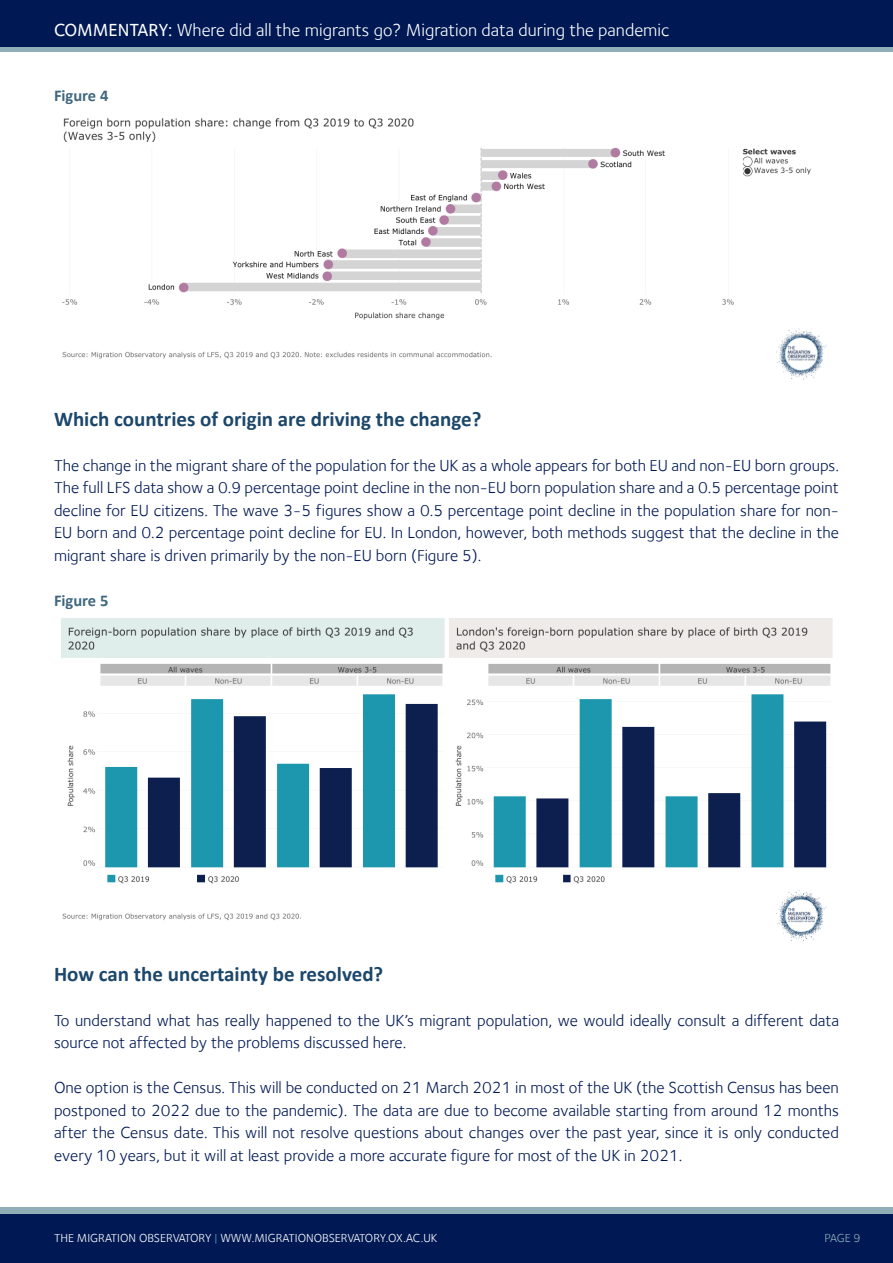
<style>
.page{position:relative;width:893px;height:1263px;background:#fff}
.page>*{position:absolute;margin:0;border:0;box-sizing:border-box;transform-origin:0 0}
.t1{font:700 21px "Calibri";color:#1c476b}
.t2{font:18px "Foundry Sterling";color:#fff}
.Body{font:16.5px/22.5px "Foundry Sterling";color:#001954;text-align:justify}
.Figure_Title{font:700 16.5px "Calibri";color:#40687e}
.t3{font:12px "Foundry Sterling";color:#fff}
.t4{font:12px "Foundry Sterling";color:#90aeb8}
.s1{font-weight:500}
.s2{color:#5c9baf}
</style>
<div class="page">
<div style="left:0;top:1213px;width:893px;height:50px;background:#001954"></div>
<div style="left:0;top:1207px;width:893px;height:6px;background:#90aeb8"></div>
<div style="left:0;top:0;width:893px;height:48px;background:#001954"></div>
<hr style="left:0;top:48px;width:893px;height:4px;background:#90aeb8">
<img style="left:62px;top:118px;width:765px;height:262px">
<img style="left:61px;top:618px;width:772px;height:323px">
<p class="t2" style="left:54px;top:19px;width:617px"><span class="s1">COMMENTARY:</span> Where did all the migrants go? Migration data during the pandemic</p>
<p class="Figure_Title" style="left:54px;top:83px;width:56px">Figure 4</p>
<h1 class="t1" style="left:54px;top:404px;width:429px">Which countries of origin are driving the change?</h1>
<p class="Body" style="left:54px;top:454px;width:787px">The change in the migrant share of the population for the UK as a whole appears for both EU and non-EU born groups.<br>The full LFS data show a 0.9 percentage point decline in the non-EU born population share and a 0.5 percentage point decline for EU citizens. The wave 3-5 figures show a 0.5 percentage point decline in the population share for non-EU born and 0.2 percentage point decline for EU. In London, however, both methods suggest that the decline in the migrant share is driven primarily by the non-EU born (Figure 5).</p>
<p class="Figure_Title" style="left:54px;top:588px;width:56px">Figure 5</p>
<h1 class="t1" style="left:54px;top:959px;width:331px">How can the uncertainty be resolved?</h1>
<p class="Body" style="left:54px;top:1009px;width:787px">To understand what has really happened to the UK’s migrant population, we would ideally consult a different data source not affected by the problems discussed here.</p>
<p class="Body" style="left:54px;top:1076px;width:786px">One option is the Census. This will be conducted on 21 March 2021 in most of the UK (the Scottish Census has been postponed to 2022 due to the pandemic). The data are due to become available starting from around 12 months after the Census date. This will not resolve questions about changes over the past year, since it is only conducted every 10 years, but it will at least provide a more accurate figure for most of the UK in 2021.</p>
<p class="t3" style="left:54px;top:1231px;width:385px">THE MIGRATION OBSERVATORY <span class="s2">|</span> WWW.MIGRATIONOBSERVATORY.OX.AC.UK</p>
<p class="t4" style="left:824px;top:1231px;width:38px">PAGE 9</p>
</div>
